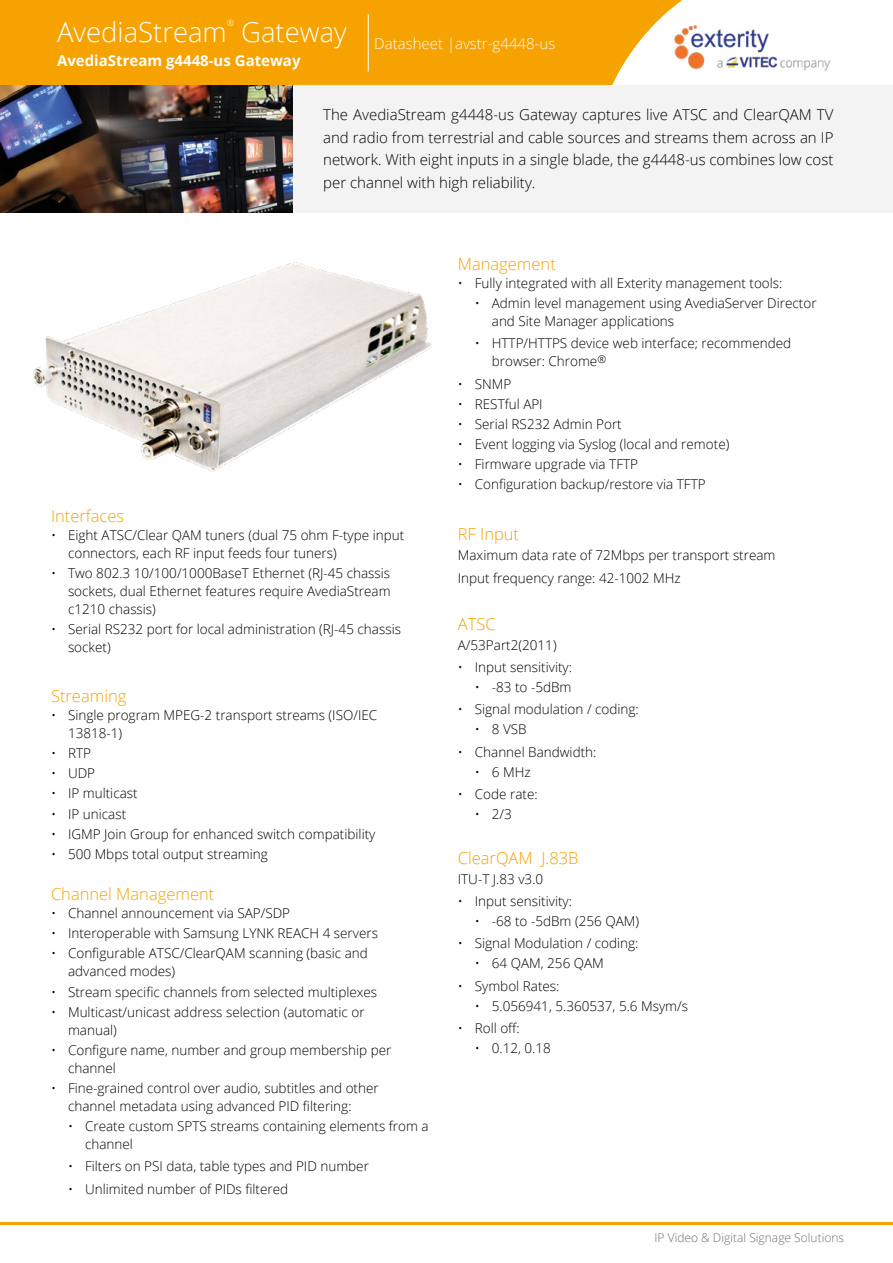
<style>
.page{position:relative;width:893px;height:1263px;background:#fff}
.page>*{position:absolute;margin:0;border:0;box-sizing:border-box;transform-origin:0 0}
.t1{font:300 27.45px "Open Sans";color:#fff}
.t2{font:300 16.5px "Open Sans";color:#f6a200}
.t3{font:300 15px/22.5px "Open Sans";color:#000;text-align:justify}
.t4{font:700 15px/17px "Open Sans";color:#fff}
.t5{font:300 13.5px/18px "Open Sans";color:#000}
.t6{font:300 12px "Open Sans";color:#706f6f}
.t7{font:300 8.7px "Open Sans";color:#fff}
.s1{font-weight:300;color:#fffbf8}
</style>
<div class="page">
<div style="left:0;top:0;width:721px;height:90px;background:#f6a200"></div>
<svg style="left:612px;top:0;width:219px;height:85px;fill:#fff"></svg>
<div style="left:0;top:85px;width:893px;height:128px;background:#f4f3f3"></div>
<hr style="left:0;top:1222px;width:893px;height:2px;background:#f6a200">
<img style="left:0;top:85px;width:292px;height:128px">
<img style="left:674px;top:24px;width:156px;height:48px">
<img style="left:33px;top:262px;width:399px;height:210px">
<hr style="left:368px;top:14px;width:1px;height:34px;background:#fff">
<svg style="left:368px;top:48px;width:1px;height:24px"></svg>
<h1 class="t1" style="left:57px;top:13px;width:171px">AvediaStream</h1>
<p class="t7" style="left:227px;top:17px;width:9px">®</p>
<p class="t4" style="left:57px;top:34px;width:500px;text-indent:184px"><sup>Gateway</sup> <span class="s1">Datasheet |avstr-g4448-us<br></span>AvediaStream g4448-us Gateway</p>
<p class="t3" style="left:323px;top:103px;width:512px">The AvediaStream g4448-us Gateway captures live ATSC and ClearQAM TV and radio from terrestrial and cable sources and streams them across an IP network. With eight inputs in a single blade, the g4448-us combines low cost per channel with high reliability.</p>
<p class="t2" style="left:51px;top:505px;width:75px">Interfaces</p>
<p class="t5" style="left:68px;top:526px;width:338px;text-indent:-17px">• Eight ATSC/Clear QAM tuners (dual 75 ohm F-type input connectors, each RF input feeds four tuners)</p>
<p class="t5" style="left:68px;top:564px;width:324px;text-align:justify;text-indent:-17px">• Two 802.3 10/100/1000BaseT Ethernet (RJ-45 chassis sockets, dual Ethernet features require AvediaStream c1210 chassis)</p>
<p class="t5" style="left:68px;top:620px;width:334px;text-indent:-17px">• Serial RS232 port for local administration (RJ-45 chassis socket)</p>
<p class="t2" style="left:51px;top:685px;width:77px">Streaming</p>
<p class="t5" style="left:68px;top:706px;width:311px;text-indent:-17px">• Single program MPEG-2 transport streams (ISO/IEC<br>13818-1)</p>
<p class="t5" style="left:51px;top:744px;width:42px">• RTP</p>
<p class="t5" style="left:51px;top:764px;width:46px">• UDP</p>
<p class="t5" style="left:51px;top:784px;width:88px">• IP multicast</p>
<p class="t5" style="left:51px;top:804px;width:77px">• IP unicast</p>
<p class="t5" style="left:51px;top:824px;width:326px">• IGMP Join Group for enhanced switch compatibility</p>
<p class="t5" style="left:51px;top:845px;width:218px">• 500 Mbps total output streaming</p>
<p class="t2" style="left:51px;top:883px;width:165px">Channel Management</p>
<p class="t5" style="left:51px;top:904px;width:241px">• Channel announcement via SAP/SDP</p>
<p class="t5" style="left:51px;top:924px;width:328px">• Interoperable with Samsung LYNK REACH 4 servers</p>
<p class="t5" style="left:68px;top:944px;width:301px;text-indent:-17px">• Configurable ATSC/ClearQAM scanning (basic and advanced modes)</p>
<p class="t5" style="left:51px;top:982px;width:328px">• Stream specific channels from selected multiplexes</p>
<p class="t5" style="left:68px;top:1002px;width:298px;text-indent:-17px">• Multicast/unicast address selection (automatic or manual)</p>
<p class="t5" style="left:68px;top:1040px;width:325px;text-indent:-17px">• Configure name, number and group membership per channel</p>
<p class="t5" style="left:68px;top:1078px;width:312px;text-indent:-17px">• Fine-grained control over audio, subtitles and other channel metadata using advanced PID filtering:</p>
<p class="t5" style="left:85px;top:1117px;width:345px;text-indent:-17px">• Create custom SPTS streams containing elements from a channel</p>
<p class="t5" style="left:68px;top:1157px;width:302px">• Filters on PSI data, table types and PID number</p>
<p class="t5" style="left:68px;top:1179px;width:222px">• Unlimited number of PIDs filtered</p>
<p class="t2" style="left:458px;top:253px;width:100px">Management</p>
<p class="t5" style="left:458px;top:274px;width:326px">• Fully integrated with all Exterity management tools:</p>
<p class="t5" style="left:492px;top:294px;width:326px;text-indent:-17px">• Admin level management using AvediaServer Director and Site Manager applications</p>
<p class="t5" style="left:492px;top:334px;width:301px;text-indent:-17px">• HTTP/HTTPS device web interface; recommended browser: Chrome<sup>®</sup></p>
<p class="t5" style="left:458px;top:374px;width:55px">• SNMP</p>
<p class="t5" style="left:458px;top:395px;width:86px">• RESTful API</p>
<p class="t5" style="left:458px;top:415px;width:165px">• Serial RS232 Admin Port</p>
<p class="t5" style="left:458px;top:435px;width:273px">• Event logging via Syslog (local and remote)</p>
<p class="t5" style="left:458px;top:455px;width:182px">• Firmware upgrade via TFTP</p>
<p class="t5" style="left:458px;top:475px;width:249px">• Configuration backup/restore via TFTP</p>
<p class="t2" style="left:458px;top:523px;width:63px">RF Input</p>
<p class="t5" style="left:458px;top:542px;width:319px;line-height:23.7px">Maximum data rate of 72Mbps per transport stream<br>Input frequency range: 42-1002 MHz</p>
<p class="t2" style="left:458px;top:613px;width:39px">ATSC</p>
<p class="t5" style="left:458px;top:635px;width:100px">A/53Part2(2011)</p>
<p class="t5" style="left:458px;top:657px;width:116px">• Input sensitivity:</p>
<p class="t5" style="left:475px;top:678px;width:98px">• -83 to -5dBm</p>
<p class="t5" style="left:458px;top:700px;width:182px">• Signal modulation / coding:</p>
<p class="t5" style="left:475px;top:720px;width:53px">• 8 VSB</p>
<p class="t5" style="left:458px;top:742px;width:140px">• Channel Bandwidth:</p>
<p class="t5" style="left:475px;top:762px;width:57px">• 6 MHz</p>
<p class="t5" style="left:458px;top:785px;width:81px">• Code rate:</p>
<p class="t5" style="left:475px;top:805px;width:39px">• 2/3</p>
<p class="t2" style="left:458px;top:847px;width:122px">ClearQAM J.83B</p>
<p class="t5" style="left:458px;top:869px;width:87px">ITU-T J.83 v3.0</p>
<p class="t5" style="left:458px;top:891px;width:116px">• Input sensitivity:</p>
<p class="t5" style="left:475px;top:912px;width:166px">• -68 to -5dBm (256 QAM)</p>
<p class="t5" style="left:458px;top:934px;width:182px">• Signal Modulation / coding:</p>
<p class="t5" style="left:475px;top:954px;width:131px">• 64 QAM, 256 QAM</p>
<p class="t5" style="left:458px;top:976px;width:103px">• Symbol Rates:</p>
<p class="t5" style="left:475px;top:996px;width:215px">• 5.056941, 5.360537, 5.6 Msym/s</p>
<p class="t5" style="left:458px;top:1019px;width:63px">• Roll off:</p>
<p class="t5" style="left:475px;top:1039px;width:78px">• 0.12, 0.18</p>
<p class="t6" style="left:655px;top:1229px;width:191px">IP Video &amp; Digital Signage Solutions</p>
</div>
